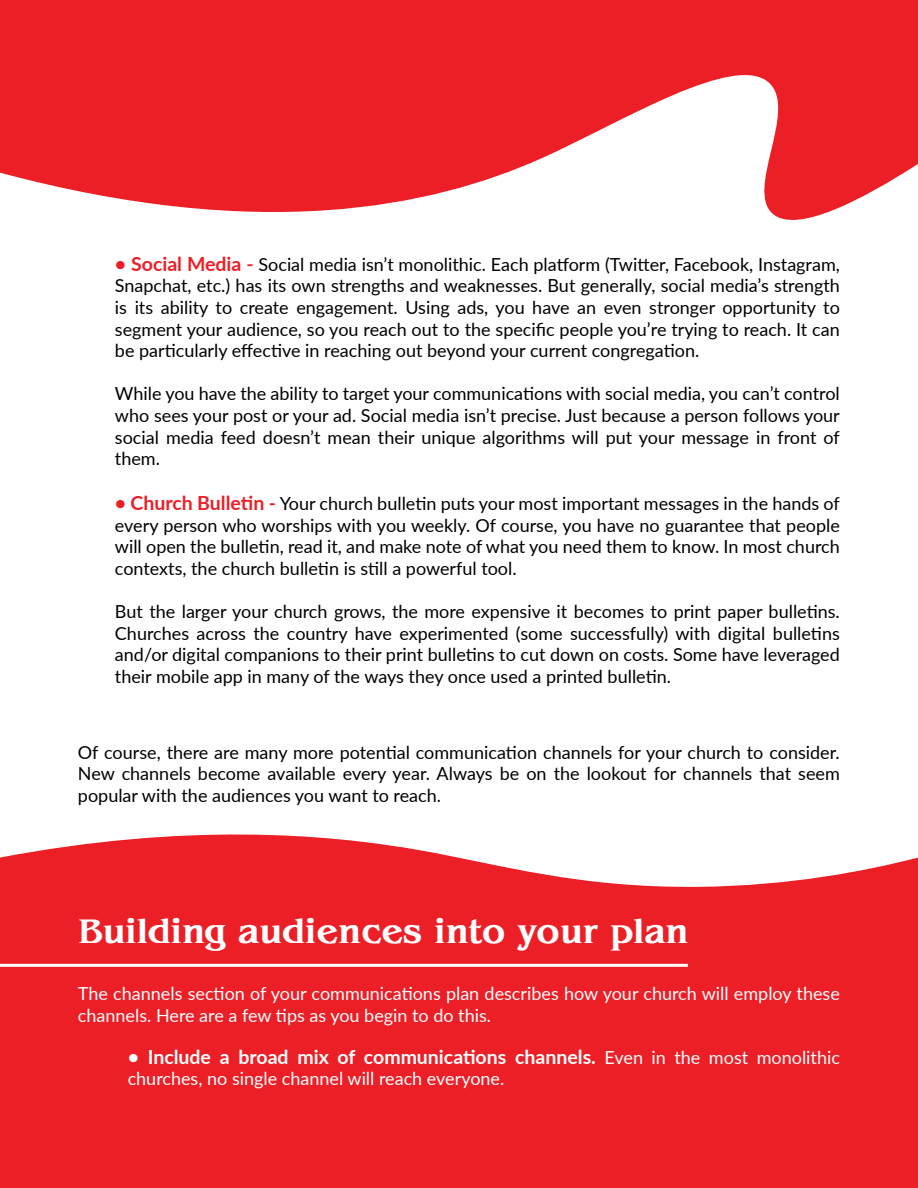
<style>
.page{position:relative;width:918px;height:1188px;background:#fff}
.page>*{position:absolute;margin:0;border:0;box-sizing:border-box;transform-origin:0 0}
.t1{font:700 35.55px "Benguiat";color:#fff}
.t2{font:700 19.5px "Lato";color:#fff}
.t3{font:18px/21.6px "Lato";color:#000;text-align:justify}
.t4{font:18px/21.6px "Lato";color:#fff}
.s1{font-weight:700;font-size:19.5px;color:#ec1f27}
.s2{font-weight:400;font-size:18px}
</style>
<div class="page">
<svg style="left:0;top:834px;width:918px;height:354px;background:#ed2f36"></svg>
<svg style="left:0;top:0;width:918px;height:220px;fill:#ec1f27"></svg>
<hr style="left:0;top:964px;width:688px;height:3px;background:#fff">
<p class="t3" style="left:115px;top:253px;width:726px"><span class="s1">• Social Media -</span> Social media isn’t monolithic. Each platform (Twitter, Facebook, Instagram, Snapchat, etc.) has its own strengths and weaknesses. But generally, social media’s strength is its ability to create engagement. Using ads, you have an even stronger opportunity to segment your audience, so you reach out to the specific people you’re trying to reach. It can be particularly effective in reaching out beyond your current congregation.</p>
<p class="t3" style="left:115px;top:382px;width:726px">While you have the ability to target your communications with social media, you can’t control who sees your post or your ad. Social media isn’t precise. Just because a person follows your social media feed doesn’t mean their unique algorithms will put your message in front of them.</p>
<p class="t3" style="left:115px;top:492px;width:726px"><span class="s1">• Church Bulletin -</span> Your church bulletin puts your most important messages in the hands of every person who worships with you weekly. Of course, you have no guarantee that people will open the bulletin, read it, and make note of what you need them to know. In most church contexts, the church bulletin is still a powerful tool.</p>
<p class="t3" style="left:115px;top:600px;width:726px">But the larger your church grows, the more expensive it becomes to print paper bulletins.<br>Churches across the country have experimented (some successfully) with digital bulletins and/or digital companions to their print bulletins to cut down on costs. Some have leveraged their mobile app in many of the ways they once used a printed bulletin.</p>
<p class="t3" style="left:78px;top:741px;width:763px">Of course, there are many more potential communication channels for your church to consider.<br>New channels become available every year. Always be on the lookout for channels that seem popular with the audiences you want to reach.</p>
<h1 class="t1" style="left:78px;top:912px;width:612px">Building audiences into your plan</h1>
<p class="t4" style="left:78px;top:982px;width:763px">The channels section of your communications plan describes how your church will employ these channels. Here are a few tips as you begin to do this.</p>
<p class="t2" style="left:128px;top:1042px;width:714px">• Include a broad mix of communications channels. <span class="s2">Even in the most monolithic</span></p>
<p class="t4" style="left:128px;top:1067px;width:378px">churches, no single channel will reach everyone.</p>
</div>
